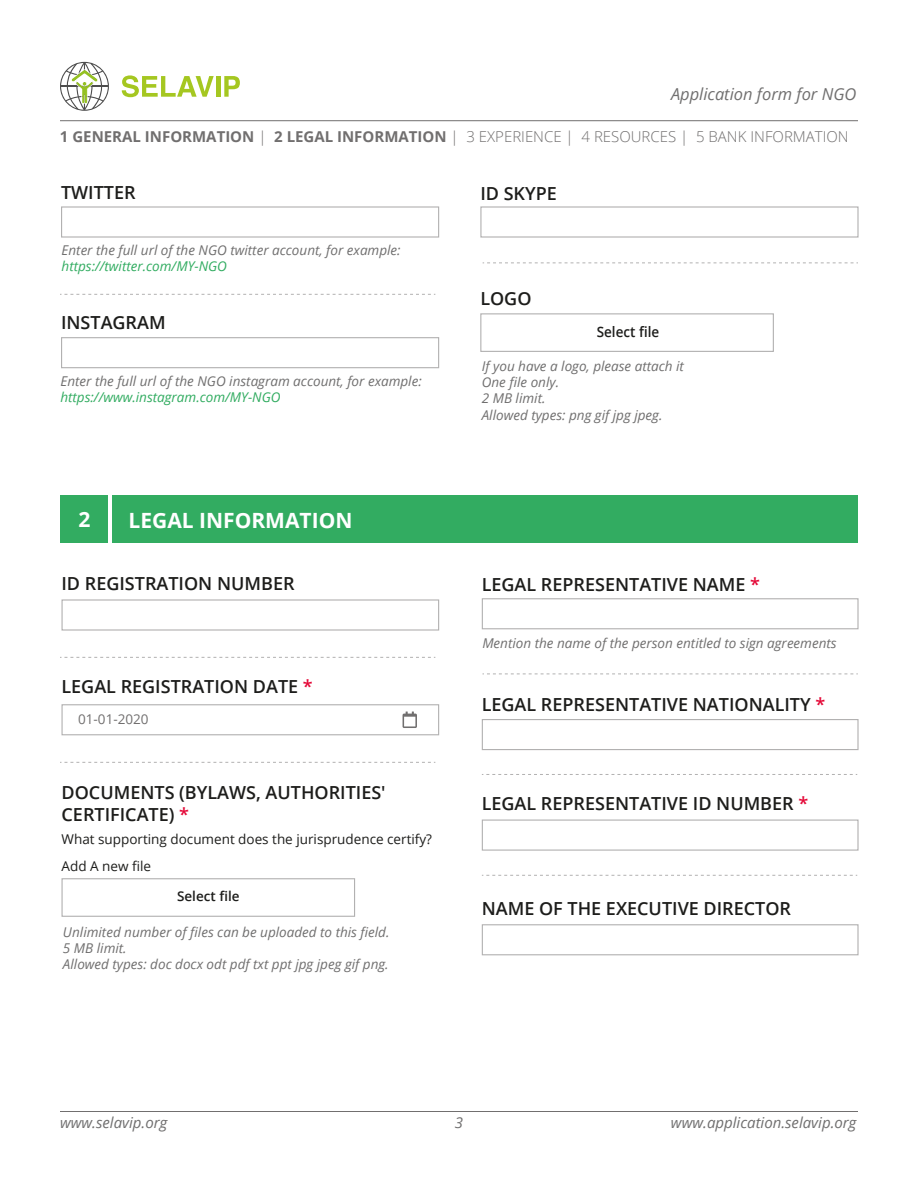
<style>
.page{position:relative;width:918px;height:1188px;background:#fff}
.page>*{position:absolute;margin:0;border:0;box-sizing:border-box;transform-origin:0 0}
.t1{font:700 21px "Open Sans";color:#fff}
.t2{font:600 18px/21.6px "Open Sans";color:#1d1d1b}
.t3{font:italic 16.5px "Open Sans";color:#706f6f}
.t4{font:300 15px "Open Sans";color:#716f6f}
.t5{font:italic 15px "Open Sans";color:#706f6f}
.t6{font:600 14.4px "Open Sans";color:#1d1d1b;scale:.94 1}
.t7{font:italic 13.5px/16.5px "Open Sans";color:#706f6f}
.t8{font:13.5px/26.4px "Open Sans";color:#1d1d1b}
.t9{font:italic 13.5px "Open Sans";color:#32ac61}
.t10{font:600 13.5px "Open Sans";color:#1d1d1b}
.t11{font:13.5px "Open Sans";color:#716f6f}
.s1{font-weight:700}
.s2{color:#e40837}
</style>
<div class="page">
<div style="left:113px;top:495px;width:745px;height:48px;background:#32ac61"></div>
<div style="left:61px;top:206px;width:378px;height:32px;border:1px solid #b2b1b1"></div>
<div style="left:61px;top:337px;width:378px;height:31px;border:1px solid #b2b1b1"></div>
<div style="left:480px;top:206px;width:379px;height:32px;border:1px solid #b2b1b1"></div>
<div style="left:480px;top:313px;width:294px;height:39px;border:1px solid #b2b1b1"></div>
<div style="left:61px;top:599px;width:378px;height:32px;border:1px solid #b2b1b1"></div>
<div style="left:61px;top:704px;width:378px;height:31px;border:1px solid #b2b1b1"></div>
<div style="left:61px;top:878px;width:294px;height:39px;border:1px solid #b2b1b1"></div>
<svg style="left:403px;top:712px;width:14px;height:16px"></svg>
<svg style="left:60px;top:294px;width:375px;height:1px"></svg>
<svg style="left:483px;top:262px;width:375px;height:1px"></svg>
<div style="left:60px;top:495px;width:47px;height:47px;background:#32ac61"></div>
<div style="left:482px;top:598px;width:377px;height:31px;border:1px solid #b2b1b1"></div>
<div style="left:482px;top:719px;width:377px;height:31px;border:1px solid #b2b1b1"></div>
<div style="left:482px;top:820px;width:377px;height:31px;border:1px solid #b2b1b1"></div>
<div style="left:482px;top:924px;width:377px;height:31px;border:1px solid #b2b1b1"></div>
<svg style="left:60px;top:657px;width:375px;height:1px"></svg>
<svg style="left:60px;top:762px;width:375px;height:1px"></svg>
<svg style="left:482px;top:674px;width:376px;height:1px"></svg>
<svg style="left:482px;top:774px;width:375px;height:1px"></svg>
<svg style="left:482px;top:875px;width:375px;height:1px"></svg>
<hr style="left:60px;top:120px;width:798px;height:1px;background:#716f6f">
<svg style="left:122px;top:75px;width:92px;height:22px"></svg>
<hr style="left:216px;top:76px;width:4px;height:21px;background:#a5c721">
<svg style="left:224px;top:76px;width:16px;height:21px"></svg>
<svg style="left:60px;top:62px;width:49px;height:49px"></svg>
<hr style="left:60px;top:1111px;width:798px;height:1px;background:#716f6f">
<p class="t3" style="left:671px;top:82px;width:187px">Application form for NGO</p>
<p class="t4" style="left:60px;top:126px;width:790px"><span class="s1">1 GENERAL INFORMATION</span> | <span class="s1">2 LEGAL INFORMATION</span> | 3 EXPERIENCE | 4 RESOURCES | 5 BANK INFORMATION</p>
<h2 class="t2" style="left:61px;top:181px;width:76px">TWITTER</h2>
<p class="t7" style="left:62px;top:241px;width:341px">Enter the full url of the NGO twitter account, for example:</p>
<p class="t9" style="left:62px;top:257px;width:167px">https://twitter.com/MY-NGO</p>
<h2 class="t2" style="left:61px;top:311px;width:106px">INSTAGRAM</h2>
<p class="t7" style="left:60px;top:372px;width:363px">Enter the full url of the NGO instagram account, for example:</p>
<p class="t9" style="left:60px;top:388px;width:222px">https://www.instagram.com/MY-NGO</p>
<h1 class="t1" style="left:79px;top:505px;width:13px">2</h1>
<h1 class="t1" style="left:129px;top:506px;width:225px">LEGAL INFORMATION</h1>
<h2 class="t2" style="left:61px;top:572px;width:235px">ID REGISTRATION NUMBER</h2>
<h2 class="t2" style="left:61px;top:675px;width:253px">LEGAL REGISTRATION DATE <span class="s2">*</span></h2>
<p class="t11" style="left:78px;top:710px;width:72px">01-01-2020</p>
<h2 class="t2" style="left:62px;top:781px;width:326px">DOCUMENTS (BYLAWS, AUTHORITIES'<br>CERTIFICATE) <span class="s2">*</span></h2>
<p class="t8" style="left:62px;top:826px;width:372px">What supporting document does the jurisprudence certify?<br>Add A new file</p>
<p class="t10" style="left:177px;top:887px;width:64px">Select file</p>
<p class="t7" style="left:63px;top:924px;width:328px">Unlimited number of files can be uploaded to this field.<br>5 MB limit.<br>Allowed types: doc docx odt pdf txt ppt jpg jpeg gif png.</p>
<h2 class="t2" style="left:480px;top:182px;width:78px">ID SKYPE</h2>
<h2 class="t2" style="left:480px;top:288px;width:53px">LOGO</h2>
<p class="t6" style="left:597px;top:322px;width:68px">Select file</p>
<p class="t7" style="left:482px;top:357px;width:204px">If you have a logo, please attach it<br>One file only.<br>2 MB limit.<br>Allowed types: png gif jpg jpeg.</p>
<h2 class="t2" style="left:482px;top:573px;width:280px">LEGAL REPRESENTATIVE NAME <span class="s2">*</span></h2>
<p class="t7" style="left:482px;top:634px;width:356px">Mention the name of the person entitled to sign agreements</p>
<h2 class="t2" style="left:482px;top:694px;width:345px">LEGAL REPRESENTATIVE NATIONALITY <span class="s2">*</span></h2>
<h2 class="t2" style="left:482px;top:793px;width:328px">LEGAL REPRESENTATIVE ID NUMBER <span class="s2">*</span></h2>
<h2 class="t2" style="left:482px;top:897px;width:311px">NAME OF THE EXECUTIVE DIRECTOR</h2>
<p class="t5" style="left:60px;top:1112px;width:109px">www.selavip.org</p>
<p class="t5" style="left:455px;top:1112px;width:10px">3</p>
<p class="t5" style="left:671px;top:1112px;width:187px">www.application.selavip.org</p>
</div>
